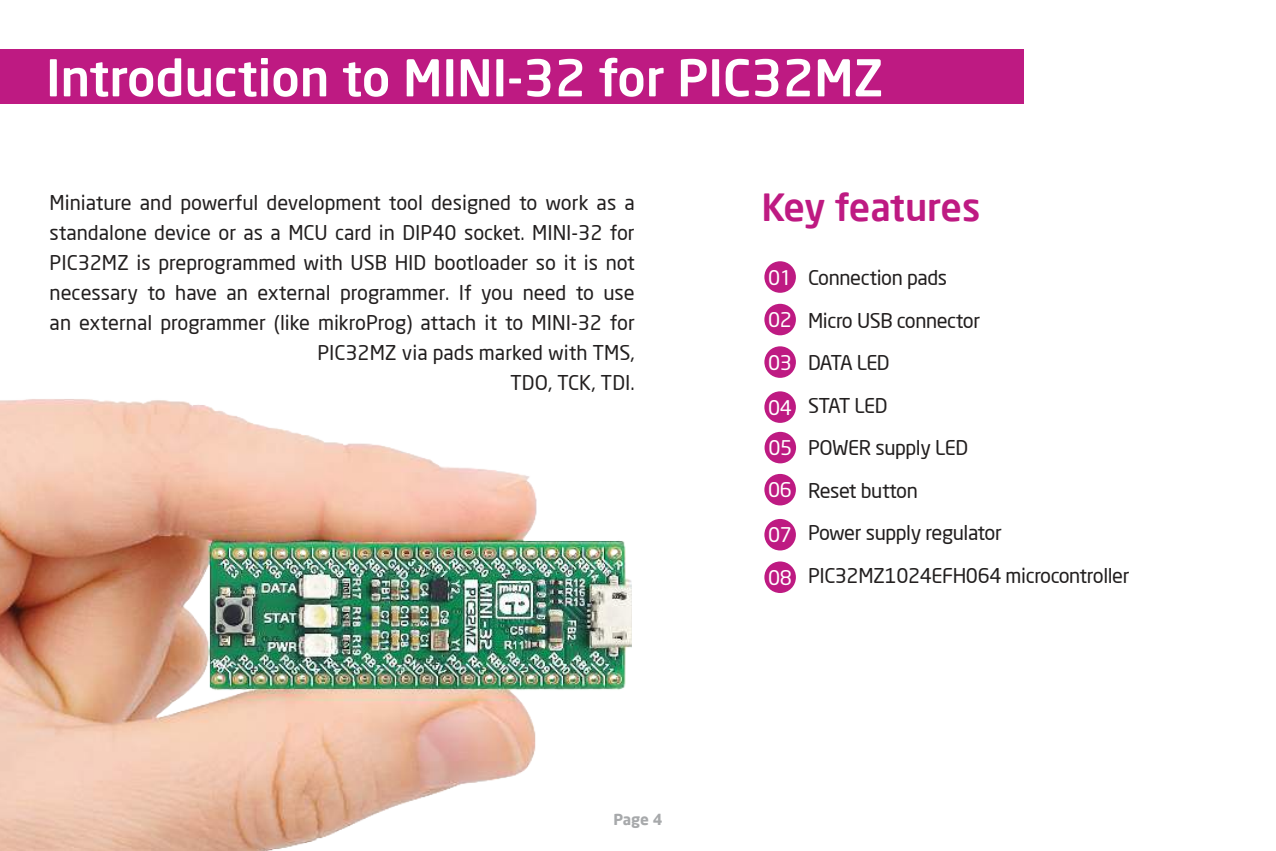
<style>
.page{position:relative;width:1276px;height:851px;background:#fff}
.page>*{position:absolute;margin:0;border:0;box-sizing:border-box;transform-origin:0 0}
.t1{font:500 50px "Neo Sans Pro";color:#fff}
.t2{font:500 37.5px "Neo Sans Pro";letter-spacing:-.02em;color:#be1a82}
.t3{font:20px/30px "Neo Sans Pro";color:#221f1f;text-align:right}
.t4{font:20px "Neo Sans Pro";letter-spacing:-.02em;color:#221f1f}
.t5{font:20px/42.5px "Neo Sans";letter-spacing:-.02em;color:#fff;text-align:justify}
.t6{font:700 15px "Neo Sans Pro";color:#a7a9ab}
.s1{font-family:"Neo Sans";color:#fff}
</style>
<div class="page">
<img style="left:0;top:399px;width:631px;height:451px">
<div style="left:0;top:50px;width:1023px;height:54px;background:#be1a82"></div>
<div style="left:764px;top:261px;width:32px;height:32px;background:#be1a82;border-radius:50%"></div>
<div style="left:764px;top:304px;width:32px;height:31px;background:#be1a82;border-radius:50%"></div>
<div style="left:764px;top:346px;width:32px;height:32px;background:#be1a82;border-radius:50%"></div>
<div style="left:764px;top:391px;width:32px;height:32px;background:#be1a82;border-radius:50%"></div>
<div style="left:764px;top:432px;width:32px;height:31px;background:#be1a82;border-radius:50%"></div>
<div style="left:764px;top:474px;width:32px;height:31px;background:#be1a82;border-radius:50%"></div>
<div style="left:764px;top:519px;width:32px;height:31px;background:#be1a82;border-radius:50%"></div>
<div style="left:764px;top:561px;width:32px;height:32px;background:#be1a82;border-radius:50%"></div>
<h1 class="t1" style="left:46px;top:58px;width:838px">Introduction to MINI-32 for PIC32MZ</h1>
<p class="t3" style="left:50px;top:189px;width:587px">Miniature and powerful development tool designed to work as a standalone device or as a MCU card in DIP40 socket. MINI-32 for PIC32MZ is preprogrammed with USB HID bootloader so it is not necessary to have an external programmer. If you need to use an external programmer (like mikroProg) attach it to MINI-32 for PIC32MZ via pads marked with TMS,<br>TDO, TCK, TDI.</p>
<p class="t6" style="left:613px;top:812px;width:51px">Page 4</p>
<h2 class="t2" style="left:761px;top:192px;width:221px">Key features</h2>
<p class="t5" style="left:768px;top:258px;width:25px">01<br>02<br>03</p>
<p class="t5" style="left:768px;top:388px;width:25px;line-height:41.2px">04<br>05<br>06</p>
<p class="t5" style="left:768px;top:515px;width:25px">07</p>
<p class="t4" style="left:808px;top:270px;width:141px">Connection pads</p>
<p class="t4" style="left:808px;top:312px;width:174px">Micro USB connector</p>
<p class="t3" style="left:808px;top:349px;width:83px">DATA LED</p>
<p class="t3" style="left:808px;top:392px;width:81px">STAT LED</p>
<p class="t4" style="left:808px;top:440px;width:162px">POWER supply LED</p>
<p class="t4" style="left:808px;top:482px;width:111px">Reset button</p>
<p class="t4" style="left:808px;top:525px;width:195px">Power supply regulator</p>
<p class="t4" style="left:768px;top:563px;width:363px"><span class="s1">08</span> PIC32MZ1024EFH064 microcontroller</p>
</div>
